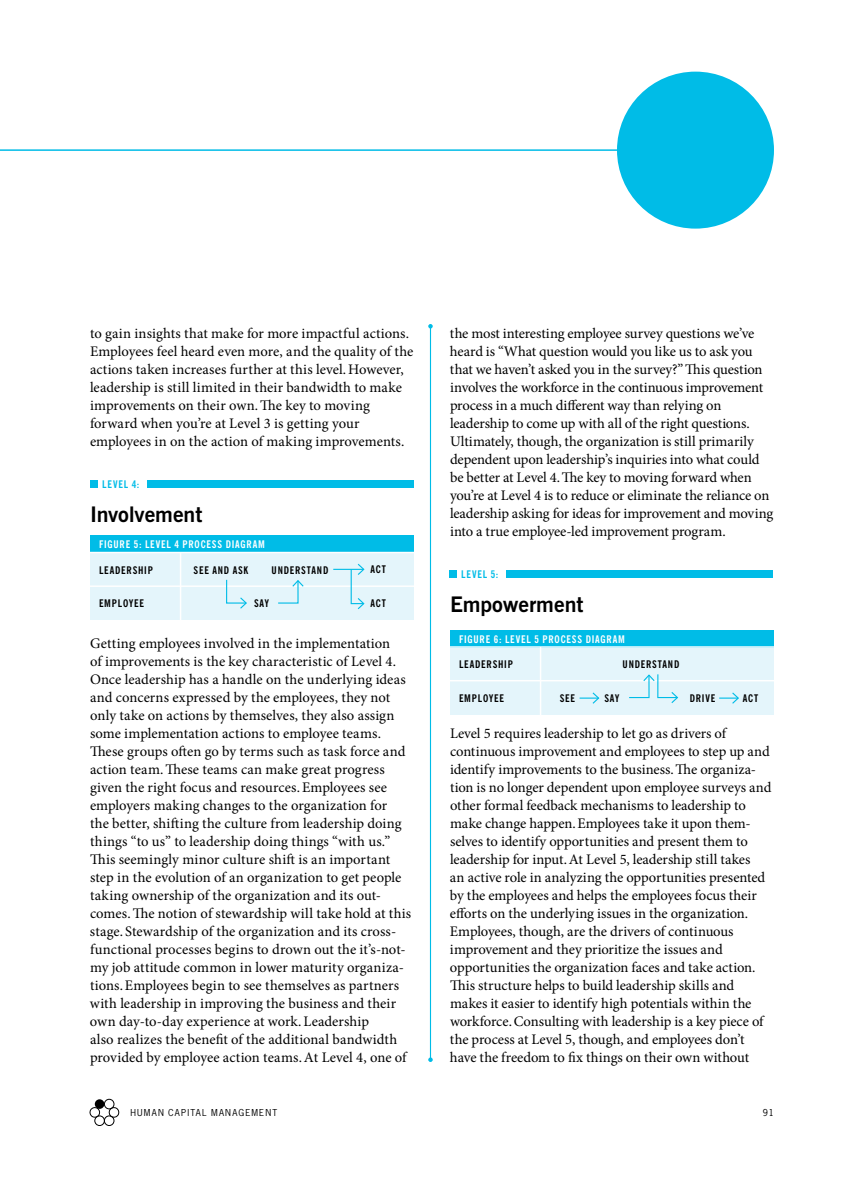
<style>
.page{position:relative;width:864px;height:1188px;background:#fff}
.page>*{position:absolute;margin:0;border:0;box-sizing:border-box;transform-origin:0 0}
.t1{font:700 21.3px "News Gothic BT";color:#000}
.t2{font:14.7px/18px "Minion Pro";letter-spacing:-.005em;color:#000}
.t3{font:700 condensed 10.5px "News Gothic BT";letter-spacing:.075em;color:#000}
.t4{font:700 condensed 10.5px "News Gothic BT";letter-spacing:.08em;color:#fff}
.t5{font:700 condensed 10.5px "News Gothic BT";letter-spacing:.08em;color:#00bce7}
.t6{font:9px "News Gothic Std";letter-spacing:.135em;color:#000}
</style>
<div class="page">
<hr style="left:0;top:149px;width:699px;height:2px;background:#00bce7">
<hr style="left:430px;top:326px;width:1px;height:734px;background:#00bce7">
<svg style="left:428px;top:324px;width:5px;height:4px"></svg>
<svg style="left:428px;top:1058px;width:5px;height:4px"></svg>
<div style="left:147px;top:480px;width:267px;height:8px;background:#00bce7"></div>
<div style="left:90px;top:480px;width:8px;height:8px;background:#00bce7"></div>
<div style="left:506px;top:570px;width:267px;height:8px;background:#00bce7"></div>
<div style="left:449px;top:570px;width:8px;height:8px;background:#00bce7"></div>
<div style="left:90px;top:553px;width:324px;height:33px;background:#e4f5fb"></div>
<div style="left:90px;top:586px;width:324px;height:34px;background:#e4f5fb"></div>
<div style="left:90px;top:536px;width:324px;height:17px;background:#00bce7"></div>
<hr style="left:180px;top:553px;width:1px;height:68px;background:#fff">
<hr style="left:90px;top:585px;width:325px;height:2px;background:#fff">
<hr style="left:90px;top:552px;width:325px;height:1px;background:#fff">
<svg style="left:226px;top:579px;width:22px;height:30px"></svg>
<svg style="left:277px;top:580px;width:28px;height:24px"></svg>
<hr style="left:333px;top:569px;width:31px;height:1px;background:#00bce7">
<svg style="left:350px;top:563px;width:15px;height:47px"></svg>
<div style="left:450px;top:647px;width:324px;height:34px;background:#e4f5fb"></div>
<div style="left:450px;top:681px;width:324px;height:33px;background:#e4f5fb"></div>
<div style="left:450px;top:630px;width:324px;height:17px;background:#00bce7"></div>
<hr style="left:540px;top:647px;width:1px;height:69px;background:#fff">
<hr style="left:450px;top:680px;width:325px;height:1px;background:#fff">
<hr style="left:450px;top:646px;width:325px;height:2px;background:#fff">
<svg style="left:628px;top:674px;width:51px;height:29px"></svg>
<svg style="left:580px;top:692px;width:20px;height:12px"></svg>
<svg style="left:719px;top:692px;width:20px;height:12px"></svg>
<div style="left:617px;top:72px;width:157px;height:157px;background:#00bce7;border-radius:50%"></div>
<div style="left:104px;top:1099px;width:10px;height:10px;border:1px solid #000;border-radius:50%"></div>
<div style="left:94px;top:1116px;width:11px;height:10px;border:1px solid #000;border-radius:50%"></div>
<div style="left:95px;top:1099px;width:9px;height:10px;background:#000;border-radius:50%"></div>
<div style="left:104px;top:1116px;width:10px;height:10px;border:1px solid #000;border-radius:50%"></div>
<svg style="left:89px;top:1106px;width:12px;height:12px"></svg>
<svg style="left:107px;top:1106px;width:13px;height:12px"></svg>
<p class="t2" style="left:90px;top:324px;width:325px">to gain insights that make for more impactful actions.<br>Employees feel heard even more, and the quality of the actions taken increases further at this level.However, leadership is still limited in their bandwidth to make improvements on their own.The key to moving forward when you’re at Level 3 is getting your employees in on the action of making improvements.</p>
<p class="t5" style="left:102px;top:477px;width:39px">LEVEL 4:</p>
<h1 class="t1" style="left:90px;top:501px;width:114px">Involvement</h1>
<p class="t4" style="left:99px;top:538px;width:168px">FIGURE 5: LEVEL 4 PROCESS DIAGRAM</p>
<p class="t3" style="left:194px;top:563px;width:56px">SEE AND ASK</p>
<p class="t3" style="left:272px;top:563px;width:58px">UNDERSTAND</p>
<p class="t3" style="left:254px;top:597px;width:16px">SAY</p>
<p class="t3" style="left:99px;top:563px;width:55px">LEADERSHIP</p>
<p class="t3" style="left:99px;top:597px;width:46px">EMPLOYEE</p>
<p class="t3" style="left:370px;top:563px;width:17px">ACT</p>
<p class="t3" style="left:370px;top:597px;width:17px">ACT</p>
<p class="t2" style="left:90px;top:634px;width:323px">Getting employees involved in the implementation<br>of improvements is the key characteristic of Level 4.<br>Once leadership has a handle on the underlying ideas and concerns expressed by the employees, they not only take on actions by themselves, they also assign some implementation actions to employee teams.<br>These groups often go by terms such as task force and action team.These teams can make great progress given the right focus and resources.Employees see employers making changes to the organization for<br>the better, shifting the culture from leadership doing things “to us” to leadership doing things “with us.” This seemingly minor culture shift is an important step in the evolution of an organization to get people taking ownership of the organization and its out&shy;comes.The notion of stewardship will take hold at this stage. Stewardship of the organization and its cross&shy;functional processes begins to drown out the it’s-not&shy;my job attitude common in lower maturity organiza&shy;tions.Employees begin to see themselves as partners with leadership in improving the business and their own day-to-day experience at work.Leadership<br>also realizes the benefit of the additional bandwidth provided by employee action teams.At Level 4, one of</p>
<p class="t2" style="left:450px;top:324px;width:325px">the most interesting employee survey questions we’ve heard is “What question would you like us to ask you that we haven’t asked you in the survey?”This question involves the workforce in the continuous improvement process in a much different way than relying on leadership to come up with all of the right questions.<br>Ultimately, though, the organization is still primarily dependent upon leadership’s inquiries into what could be better at Level 4.The key to moving forward when you’re at Level 4 is to reduce or eliminate the reliance on leadership asking for ideas for improvement and moving into a true employee-led improvement program.</p>
<p class="t5" style="left:461px;top:567px;width:39px">LEVEL 5:</p>
<h1 class="t1" style="left:450px;top:591px;width:135px">Empowerment</h1>
<p class="t4" style="left:459px;top:633px;width:168px">FIGURE 6: LEVEL 5 PROCESS DIAGRAM</p>
<p class="t3" style="left:459px;top:658px;width:55px">LEADERSHIP</p>
<p class="t3" style="left:459px;top:692px;width:46px">EMPLOYEE</p>
<p class="t3" style="left:623px;top:658px;width:58px">UNDERSTAND</p>
<p class="t3" style="left:604px;top:692px;width:16px">SAY</p>
<p class="t3" style="left:743px;top:692px;width:17px">ACT</p>
<p class="t3" style="left:560px;top:692px;width:17px">SEE</p>
<p class="t3" style="left:690px;top:692px;width:27px">DRIVE</p>
<p class="t2" style="left:450px;top:724px;width:323px">Level 5 requires leadership to let go as drivers of continuous improvement and employees to step up and identify improvements to the business.The organiza&shy;tion is no longer dependent upon employee surveys and other formal feedback mechanisms to leadership to make change happen.Employees take it upon them&shy;selves to identify opportunities and present them to leadership for input.At Level 5, leadership still takes<br>an active role in analyzing the opportunities presented by the employees and helps the employees focus their efforts on the underlying issues in the organization.<br>Employees, though, are the drivers of continuous improvement and they prioritize the issues and opportunities the organization faces and take action.<br>This structure helps to build leadership skills and makes it easier to identify high potentials within the workforce.Consulting with leadership is a key piece of the process at Level 5, though, and employees don’t have the freedom to fix things on their own without</p>
<p class="t6" style="left:130px;top:1107px;width:148px">HUMAN CAPITAL MANAGEMENT</p>
<p class="t6" style="left:763px;top:1107px;width:13px">91</p>
</div>
